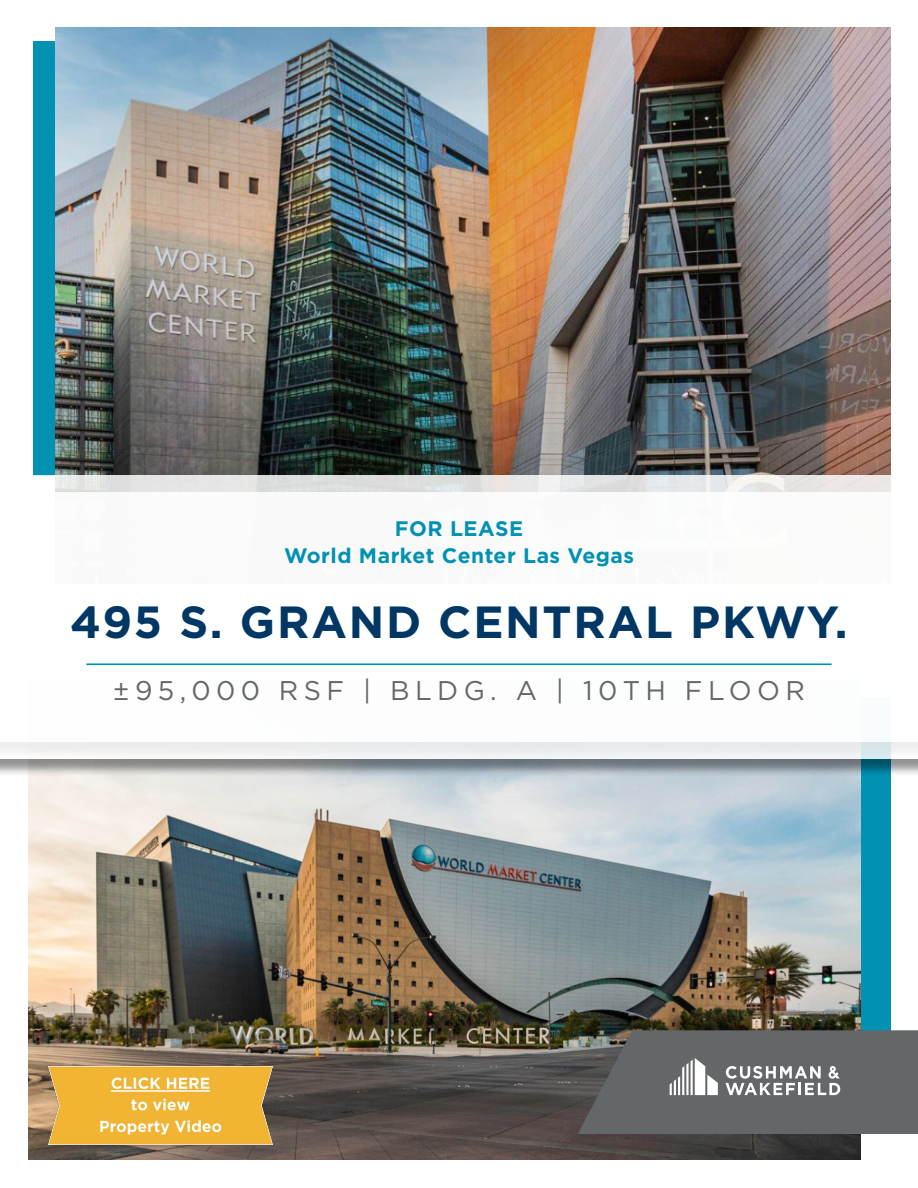
<style>
.page{position:relative;width:918px;height:1188px;background:#fff}
.page>*{position:absolute;margin:0;border:0;box-sizing:border-box;transform-origin:0 0}
.t1{font:700 45px "Gotham";letter-spacing:.04em;color:#003764}
.t2{font:27px "Gotham";letter-spacing:.2em;color:#646769}
.t3{font:700 21px "Gotham";letter-spacing:.025em;color:#0091b3}
</style>
<div class="page">
<div style="left:33px;top:698px;width:858px;height:434px;background:#0091b3"></div>
<div style="left:33px;top:41px;width:839px;height:434px;background:#0091b3"></div>
<img style="left:55px;top:27px;width:836px;height:448px">
<img style="left:29px;top:778px;width:832px;height:382px">
<svg style="left:33px;top:475px;width:858px;height:17px;background:#e4e4e4"></svg>
<div style="left:0;top:494px;width:918px;height:284px;background:#000;opacity:.5"></div>
<div style="left:0;top:492px;width:918px;height:267px;background:#fff"></div>
<hr style="left:86px;top:663px;width:746px;height:2px;background:#0091b3">
<svg style="left:578px;top:1030px;width:340px;height:104px;background:#6c6f70"></svg>
<img style="left:28px;top:1034px;width:275px;height:126px">
<p class="t3" style="left:395px;top:514px;width:130px">FOR LEASE</p>
<p class="t3" style="left:284px;top:541px;width:351px">World Market Center Las Vegas</p>
<p class="t1" style="left:70px;top:592px;width:779px">495 S. GRAND CENTRAL PKWY.</p>
<p class="t2" style="left:113px;top:673px;width:694px">±95,000 RSF | BLDG. A | 10TH FLOOR</p>
</div>
